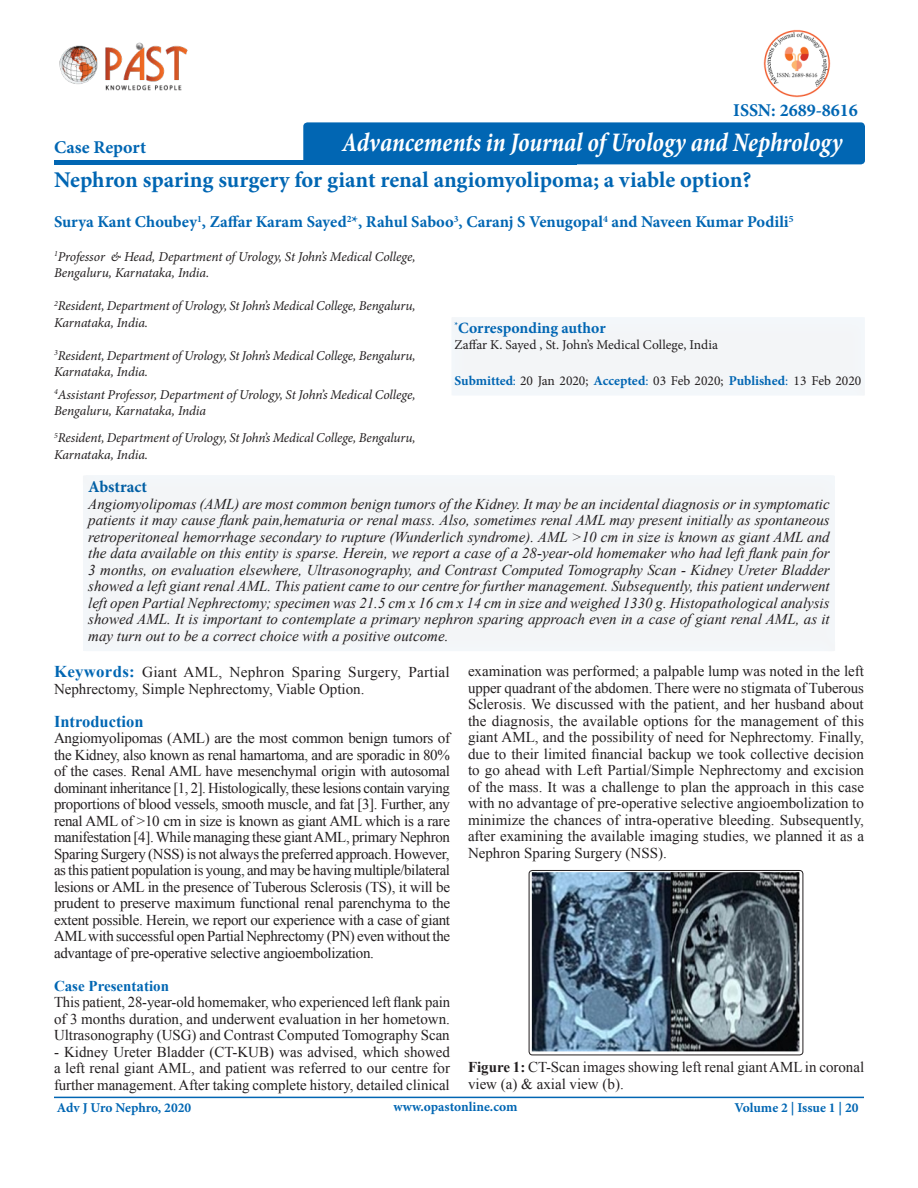
<style>
.page{position:relative;width:918px;height:1188px;background:#fff}
.page>*{position:absolute;margin:0;border:0;box-sizing:border-box;transform-origin:0 0}
.t1{font:italic 700 condensed 27px "Minion Pro";letter-spacing:-.005em;color:#fff;scale:.92 1}
.t2{font:700 22.5px "Minion Pro";letter-spacing:-.005em;color:#0166b3}
.t3{font:700 18px "Minion Pro";color:#0166b3}
.t4{font:700 16.5px "Minion Pro";color:#0166b3}
.t5{font:700 16.5px "Times New Roman";color:#0166b3}
.t6{font:700 16.5px "Minion Pro";color:#005ea4}
.t7{font:700 15.75px "Minion Pro";color:#0166b3}
.t8{font:15px/16.5px "Times New Roman";color:#231f20;text-align:justify}
.t9{font:italic 15px/16.5px "Times New Roman";color:#231f20;text-align:justify}
.t10{font:700 15px "Times New Roman";color:#0166b3}
.t11{font:italic 13.5px/16.5px "Minion Pro";letter-spacing:-.01em;color:#231f20}
.t12{font:13.5px "Minion Pro";color:#231f20}
.t13{font:700 13.5px "Minion Pro";color:#0166b3}
.s1{font-weight:700;color:#0166b3}
.s2{color:#0166b3}
.s3{font-weight:700;font-size:16.5px;color:#0166b3}
.s4{font-weight:700}
</style>
<div class="page">
<svg style="left:54px;top:160px;width:251px;height:4px"></svg>
<hr style="left:54px;top:1097px;width:810px;height:1px;background:#0166b3">
<div style="left:447px;top:311px;width:419px;height:86px;background:#f3f5f7"></div>
<div style="left:80px;top:470px;width:757px;height:183px;background:#f3f5f7"></div>
<div style="left:303px;top:122px;width:562px;height:42px;background:#0166b3;border-radius:4px"></div>
<img style="left:59px;top:42px;width:129px;height:49px">
<img style="left:763px;top:30px;width:68px;height:68px">
<img style="left:529px;top:870px;width:274px;height:185px">
<div style="left:529px;top:870px;width:274px;height:185px;border:1px solid #231f20;border-radius:3px"></div>
<p class="t3" style="left:54px;top:135px;width:94px">Case Report</p>
<p class="t3" style="left:733px;top:98px;width:126px">ISSN: 2689-8616</p>
<p class="t1" style="left:342px;top:124px;width:545px">Advancements in Journal of Urology and Nephrology</p>
<p class="t2" style="left:54px;top:164px;width:699px">Nephron sparing surgery for giant renal angiomyolipoma; a viable option?</p>
<p class="t4" style="left:54px;top:210px;width:741px">Surya Kant Choubey<sup>1</sup>, Zaffar Karam Sayed<sup>2</sup>*, Rahul Saboo<sup>3</sup>, Caranj S Venugopal<sup>4</sup> and Naveen Kumar Podili<sup>5</sup></p>
<p class="t11" style="left:54px;top:248px;width:363px"><sup>1</sup>Professor &amp; Head, Department of Urology, St John’s Medical College,<br>Bengaluru, Karnataka, India.</p>
<p class="t11" style="left:54px;top:298px;width:363px"><sup>2</sup>Resident, Department of Urology, St John’s Medical College, Bengaluru,<br>Karnataka, India.</p>
<p class="t11" style="left:54px;top:347px;width:363px"><sup>3</sup>Resident, Department of Urology, St John’s Medical College, Bengaluru,<br>Karnataka, India.</p>
<p class="t11" style="left:54px;top:386px;width:363px"><sup>4</sup>Assistant Professor, Department of Urology, St John’s Medical College,<br>Bengaluru, Karnataka, India</p>
<p class="t11" style="left:54px;top:430px;width:363px"><sup>5</sup>Resident, Department of Urology, St John’s Medical College, Bengaluru,<br>Karnataka, India.</p>
<p class="t7" style="left:455px;top:317px;width:153px"><sup>*</sup>Corresponding author</p>
<p class="t12" style="left:455px;top:336px;width:265px">Zaffar K. Sayed , St. John’s Medical College, India</p>
<p class="t12" style="left:455px;top:372px;width:408px"><span class="s1">Submitted</span><span class="s2">:</span> 20 Jan 2020; <span class="s1">Accepted</span><span class="s2">:</span> 03 Feb 2020; <span class="s1">Published</span><span class="s2">:</span> 13 Feb 2020</p>
<p class="t6" style="left:88px;top:476px;width:60px">Abstract</p>
<p class="t9" style="left:88px;top:495px;width:743px">Angiomyolipomas (AML) are most common benign tumors of the Kidney. It may be an incidental diagnosis or in symptomatic patients it may cause flank pain,hematuria or renal mass. Also, sometimes renal AML may present initially as spontaneous retroperitoneal hemorrhage secondary to rupture (Wunderlich syndrome). AML &gt;10 cm in size is known as giant AML and the data available on this entity is sparse. Herein, we report a case of a 28-year-old homemaker who had left flank pain for 3 months, on evaluation elsewhere, Ultrasonography, and Contrast Computed Tomography Scan - Kidney Ureter Bladder showed a left giant renal AML. This patient came to our centre for further management. Subsequently, this patient underwent left open Partial Nephrectomy; specimen was 21.5 cm x 16 cm x 14 cm in size and weighed 1330 g. Histopathological analysis showed AML. It is important to contemplate a primary nephron sparing approach even in a case of giant renal AML, as it may turn out to be a correct choice with a positive outcome.</p>
<p class="t8" style="left:54px;top:664px;width:397px"><span class="s3">Keywords:</span> Giant AML, Nephron Sparing Surgery, Partial<br>Nephrectomy, Simple Nephrectomy, Viable Option.</p>
<p class="t5" style="left:54px;top:710px;width:91px">Introduction</p>
<p class="t8" style="left:54px;top:730px;width:398px">Angiomyolipomas (AML) are the most common benign tumors of the Kidney, also known as renal hamartoma, and are sporadic in 80% of the cases. Renal AML have mesenchymal origin with autosomal dominant inheritance [1, 2]. Histologically, these lesions contain varying proportions of blood vessels, smooth muscle, and fat [3]. Further, any renal AML of &gt;10 cm in size is known as giant AML which is a rare manifestation [4]. While managing these giant AML, primary Nephron Sparing Surgery (NSS) is not always the preferred approach. However, as this patient population is young, and may be having multiple/bilateral lesions or AML in the presence of Tuberous Sclerosis (TS), it will be prudent to preserve maximum functional renal parenchyma to the extent possible. Herein, we report our experience with a case of giant AML with successful open Partial Nephrectomy (PN) even without the advantage of pre-operative selective angioembolization.</p>
<p class="t10" style="left:54px;top:975px;width:117px">Case Presentation</p>
<p class="t8" style="left:54px;top:994px;width:398px">This patient, 28-year-old homemaker, who experienced left flank pain of 3 months duration, and underwent evaluation in her hometown.<br>Ultrasonography (USG) and Contrast Computed Tomography Scan</p>
<p class="t8" style="left:54px;top:1043px;width:398px">- Kidney Ureter Bladder (CT-KUB) was advised, which showed a left renal giant AML, and patient was referred to our centre for further management. After taking complete history, detailed clinical</p>
<p class="t8" style="left:468px;top:663px;width:398px">examination was performed; a palpable lump was noted in the left upper quadrant of the abdomen. There were no stigmata of Tuberous Sclerosis. We discussed with the patient, and her husband about the diagnosis, the available options for the management of this giant AML, and the possibility of need for Nephrectomy. Finally, due to their limited financial backup we took collective decision to go ahead with Left Partial/Simple Nephrectomy and excision of the mass. It was a challenge to plan the approach in this case with no advantage of pre-operative selective angioembolization to minimize the chances of intra-operative bleeding. Subsequently, after examining the available imaging studies, we planned it as a Nephron Sparing Surgery (NSS).</p>
<p class="t8" style="left:468px;top:1059px;width:398px"><span class="s4">Figure 1:</span> CT-Scan images showing left renal giant AML in coronal view (a) &amp; axial view (b).</p>
<p class="t13" style="left:57px;top:1098px;width:136px">Adv J Uro Nephro, 2020</p>
<p class="t13" style="left:393px;top:1097px;width:126px">www.opastonline.com</p>
<p class="t13" style="left:734px;top:1098px;width:126px">Volume 2 | Issue 1 | 20</p>
</div>
